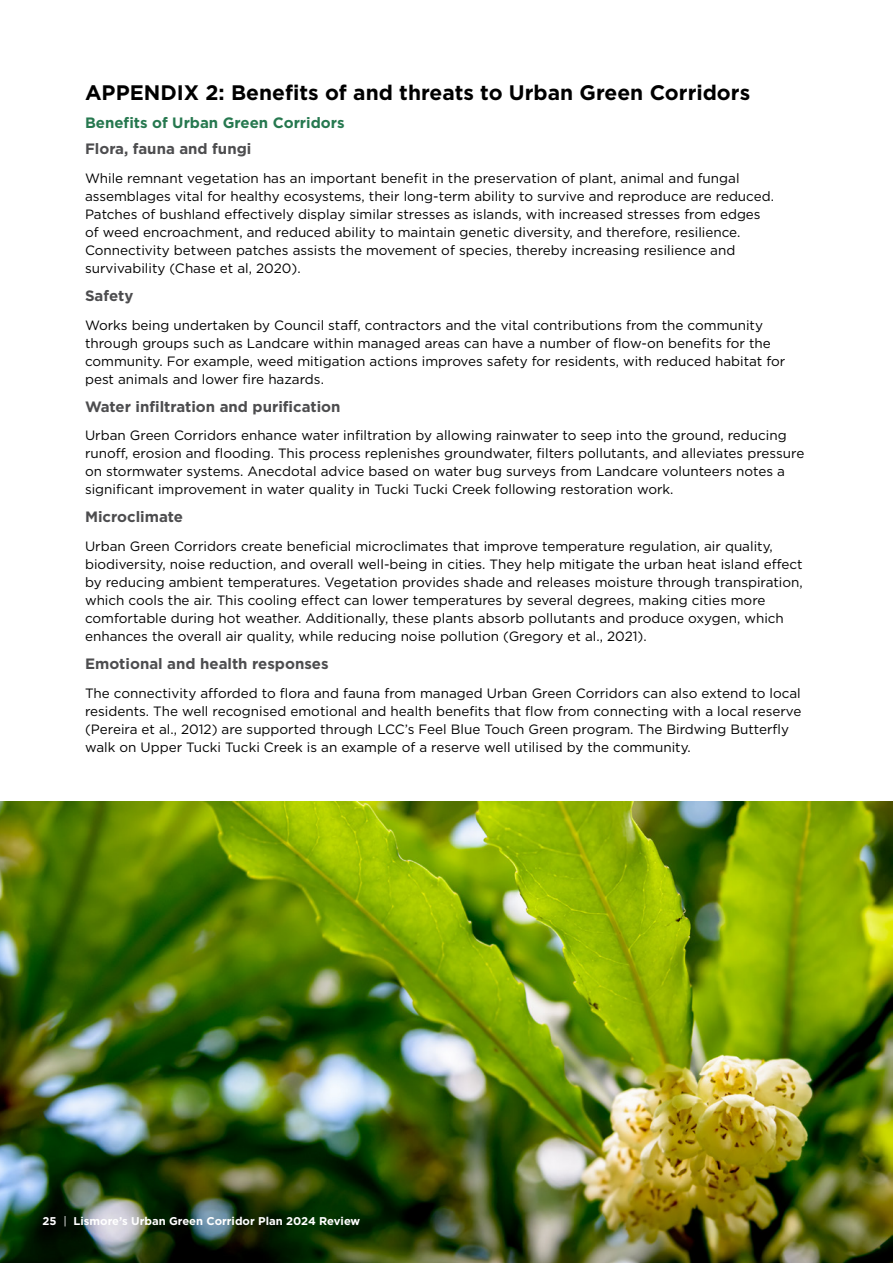
<style>
.page{position:relative;width:893px;height:1263px;background:#fff}
.page>*{position:absolute;margin:0;border:0;box-sizing:border-box;transform-origin:0 0}
.t1{font:700 21px "Gotham";color:#000}
.t2{font:700 15px "Gotham";color:#4d4d4f}
.t3{font:700 15px "Gotham";color:#26784f}
.t4{font:13.5px/18px "Gotham";color:#000}
.t5{font:700 11.25px "Gotham";color:#fff}
.s1{font-weight:400}
</style>
<div class="page">
<img style="left:0;top:801px;width:893px;height:462px">
<h1 class="t1" style="left:85px;top:81px;width:667px">APPENDIX 2: Benefits of and threats to Urban Green Corridors</h1>
<p class="t3" style="left:85px;top:114px;width:261px">Benefits of Urban Green Corridors</p>
<p class="t2" style="left:85px;top:140px;width:168px">Flora, fauna and fungi</p>
<p class="t4" style="left:85px;top:169px;width:690px">While remnant vegetation has an important benefit in the preservation of plant, animal and fungal assemblages vital for healthy ecosystems, their long-term ability to survive and reproduce are reduced.<br>Patches of bushland effectively display similar stresses as islands, with increased stresses from edges of weed encroachment, and reduced ability to maintain genetic diversity, and therefore, resilience.<br>Connectivity between patches assists the movement of species, thereby increasing resilience and survivability (Chase et al, 2020).</p>
<p class="t2" style="left:85px;top:287px;width:50px">Safety</p>
<p class="t4" style="left:85px;top:315px;width:702px">Works being undertaken by Council staff, contractors and the vital contributions from the community through groups such as Landcare within managed areas can have a number of flow-on benefits for the community. For example, weed mitigation actions improves safety for residents, with reduced habitat for pest animals and lower fire hazards.</p>
<p class="t2" style="left:85px;top:398px;width:257px">Water infiltration and purification</p>
<p class="t4" style="left:85px;top:426px;width:721px">Urban Green Corridors enhance water infiltration by allowing rainwater to seep into the ground, reducing runoff, erosion and flooding. This process replenishes groundwater, filters pollutants, and alleviates pressure on stormwater systems. Anecdotal advice based on water bug surveys from Landcare volunteers notes a significant improvement in water quality in Tucki Tucki Creek following restoration work.</p>
<p class="t2" style="left:85px;top:508px;width:99px">Microclimate</p>
<p class="t4" style="left:85px;top:537px;width:719px">Urban Green Corridors create beneficial microclimates that improve temperature regulation, air quality, biodiversity, noise reduction, and overall well-being in cities. They help mitigate the urban heat island effect by reducing ambient temperatures. Vegetation provides shade and releases moisture through transpiration, which cools the air. This cooling effect can lower temperatures by several degrees, making cities more comfortable during hot weather. Additionally, these plants absorb pollutants and produce oxygen, which enhances the overall air quality, while reducing noise pollution (Gregory et al., 2021).</p>
<p class="t2" style="left:85px;top:655px;width:245px">Emotional and health responses</p>
<p class="t4" style="left:85px;top:683px;width:718px">The connectivity afforded to flora and fauna from managed Urban Green Corridors can also extend to local residents. The well recognised emotional and health benefits that flow from connecting with a local reserve (Pereira et al., 2012) are supported through LCC’s Feel Blue Touch Green program. The Birdwing Butterfly walk on Upper Tucki Tucki Creek is an example of a reserve well utilised by the community.</p>
<p class="t5" style="left:43px;top:1214px;width:319px">25 <span class="s1">|</span> Lismore’s Urban Green Corridor Plan 2024 Review</p>
</div>
